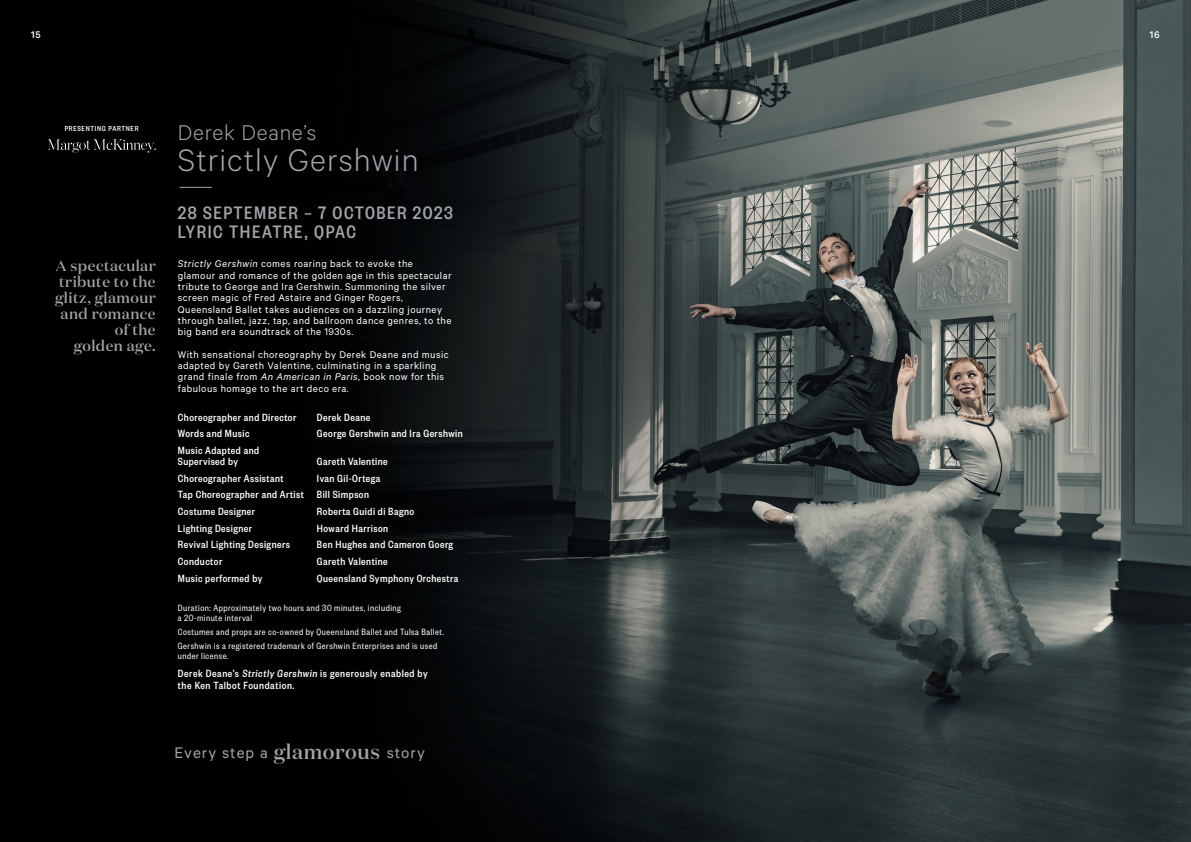
<style>
.page{position:relative;width:1191px;height:842px;background:#fff}
.page>*{position:absolute;margin:0;border:0;box-sizing:border-box;transform-origin:0 0}
.t1{font:300 35px "Calibre";letter-spacing:.03em;color:#a2a5a9}
.t2{font:300 24px "Calibre";letter-spacing:.03em;color:#a2a5a9}
.t3{font:500 19.8px/19.8px "Founders Grotesk Cond";letter-spacing:.08em;color:#a2a5a9}
.t4{font:17.2px "Calibre";letter-spacing:.06em;color:#a2a5a9}
.t5{font:500 15px/16px "Domaine Display";letter-spacing:.03em;color:#a2a5a9;text-align:right}
.t6{font:500 11.5px/16.7px "Founders Grotesk Cond";letter-spacing:.04em;color:#fff}
.t7{font:11px/11.3px "Calibre";letter-spacing:.04em;color:#fff}
.t8{font:500 10.9px "Calibre";color:#fff}
.t9{font:10px/10px "Founders Grotesk Cond";letter-spacing:.05em;color:#fff}
.t10{font:500 8px "Founders Grotesk Cond";letter-spacing:.09em;color:#fff}
.s1{font-style:italic}
.s2{font-family:"Domaine Display";font-weight:500;font-size:20.6px}
</style>
<div class="page">
<img style="left:0;top:0;width:1191px;height:842px">
<hr style="left:179px;top:187px;width:33px;height:1px;background:#a2a5a9">
<svg style="left:47px;top:139px;width:109px;height:14px"></svg>
<p class="t8" style="left:31px;top:29px;width:11px">15</p>
<p class="t8" style="left:1149px;top:29px;width:11px">16</p>
<p class="t10" style="left:65px;top:124px;width:75px">PRESENTING PARTNER</p>
<h2 class="t2" style="left:178px;top:118px;width:140px">Derek Deane’s</h2>
<h1 class="t1" style="left:178px;top:139px;width:242px">Strictly Gershwin</h1>
<h3 class="t3" style="left:178px;top:201px;width:276px">28 SEPTEMBER – 7 OCTOBER 2023<br>LYRIC THEATRE, QPAC</h3>
<h3 class="t5" style="left:55px;top:257px;width:102px">A spectacular tribute to the glitz, glamour and romance of the<br>golden age.</h3>
<p class="t7" style="left:178px;top:258px;width:275px"><span class="s1">Strictly Gershwin</span> comes roaring back to evoke the glamour and romance of the golden age in this spectacular tribute to George and Ira Gershwin. Summoning the silver screen magic of Fred Astaire and Ginger Rogers, Queensland Ballet takes audiences on a dazzling journey through ballet, jazz, tap, and ballroom dance genres, to the big band era soundtrack of the 1930s.</p>
<p class="t7" style="left:178px;top:348px;width:272px">With sensational choreography by Derek Deane and music adapted by Gareth Valentine, culminating in a sparkling grand finale from <span class="s1">An American in Paris</span>, book now for this fabulous homage to the art deco era.</p>
<p class="t6" style="left:178px;top:408px;width:120px">Choreographer and Director</p>
<p class="t6" style="left:317px;top:408px;width:55px">Derek Deane</p>
<p class="t6" style="left:178px;top:425px;width:73px">Words and Music</p>
<p class="t6" style="left:317px;top:425px;width:147px">George Gershwin and Ira Gershwin</p>
<p class="t6" style="left:178px;top:444px;width:83px;line-height:11px">Music Adapted and<br>Supervised by</p>
<p class="t6" style="left:317px;top:453px;width:72px">Gareth Valentine</p>
<p class="t6" style="left:178px;top:469px;width:107px">Choreographer Assistant</p>
<p class="t6" style="left:178px;top:469px;width:204px;text-indent:139px">Ivan Gil-Ortega<br>Tap Choreographer and Artist Bill Simpson<br>Costume Designer</p>
<p class="t6" style="left:317px;top:503px;width:99px">Roberta Guidi di Bagno</p>
<p class="t6" style="left:178px;top:519px;width:76px">Lighting Designer</p>
<p class="t6" style="left:317px;top:519px;width:73px">Howard Harrison</p>
<p class="t6" style="left:178px;top:536px;width:114px">Revival Lighting Designers</p>
<p class="t6" style="left:317px;top:536px;width:138px">Ben Hughes and Cameron Goerg</p>
<p class="t6" style="left:178px;top:553px;width:46px">Conductor</p>
<p class="t6" style="left:317px;top:553px;width:72px">Gareth Valentine</p>
<p class="t6" style="left:178px;top:569px;width:86px">Music performed by</p>
<p class="t6" style="left:317px;top:569px;width:143px">Queensland Symphony Orchestra</p>
<p class="t9" style="left:178px;top:603px;width:224px">Duration: Approximately two hours and 30 minutes, including a 20-minute interval</p>
<p class="t9" style="left:178px;top:625px;width:268px;line-height:14px">Costumes and props are co-owned by Queensland Ballet and Tulsa Ballet.<br>Gershwin is a registered trademark of Gershwin Enterprises and is used</p>
<p class="t9" style="left:178px;top:651px;width:52px">under license.</p>
<p class="t6" style="left:178px;top:667px;width:251px;line-height:12px">Derek Deane’s Strictly Gershwin is generously enabled by the Ken Talbot Foundation.</p>
<h3 class="t4" style="left:174px;top:742px;width:252px">Every step a <span class="s2">glamorous</span> story</h3>
</div>
